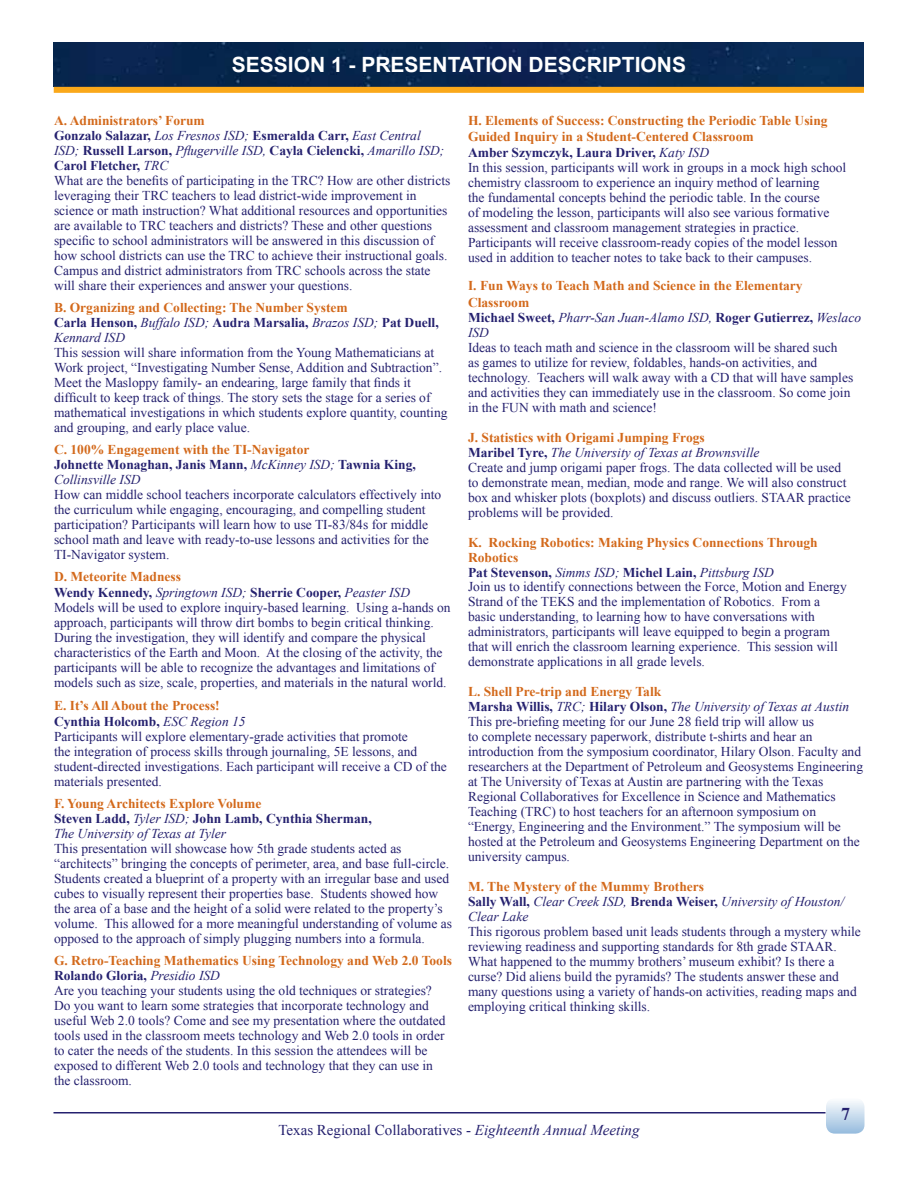
<style>
.page{position:relative;width:918px;height:1188px;background:#fff}
.page>*{position:absolute;margin:0;border:0;box-sizing:border-box;transform-origin:0 0}
.t1{font:700 21px "Arial";color:#fff}
.t2{font:700 18px "Times New Roman";color:#25216f}
.t3{font:15px "Times New Roman";color:#25216f}
.t4{font:13.5px/15px "Times New Roman";color:#25216f}
.t5{font:700 13.5px/15.5px "Times New Roman";color:#d3691b}
.t6{font:italic 13.5px/15px "Times New Roman";color:#25216f}
.t7{font:700 13.5px/15px "Times New Roman";color:#25216f}
.s1{font-weight:700;color:#d3691b}
.s2{font-weight:700}
.s3{font-style:italic}
.s4{color:#25216f}
.s5{font-weight:400;font-style:italic;color:#25216f}
.s6{color:#d3691b}
.s7{font-weight:400;font-style:italic}
.s8{font-weight:700;font-style:normal;color:#d3691b}
.s9{font-weight:700;font-style:normal}
</style>
<div class="page">
<div style="left:826px;top:1098px;width:39px;height:36px;background:linear-gradient(to bottom,#fbfcfd,#9abedf);border-radius:9px"></div>
<hr style="left:53px;top:1112px;width:773px;height:1px;background:#25216f">
<div style="left:54px;top:42px;width:810px;height:45px;background:#082651"></div>
<div style="left:54px;top:87px;width:810px;height:6px;background:#faa81a"></div>
<h1 class="t1" style="left:232px;top:51px;width:456px">SESSION 1 - PRESENTATION DESCRIPTIONS</h1>
<p class="t4" style="left:54px;top:112px;width:398px"><span class="s1">A. Administrators’ Forum<br></span><span class="s2">Gonzalo Salazar,</span> <span class="s3">Los Fresnos ISD;</span> <span class="s2">Esmeralda Carr,</span> <span class="s3">East Central<br>ISD;</span> <span class="s2">Russell Larson,</span> <span class="s3">Pflugerville ISD,</span> <span class="s2">Cayla Cielencki,</span> <span class="s3">Amarillo ISD; </span><span class="s2">Carol Fletcher,</span> <span class="s3">TRC<br></span>What are the benefits of participating in the TRC? How are other districts leveraging their TRC teachers to lead district-wide improvement in science or math instruction? What additional resources and opportunities are available to TRC teachers and districts? These and other questions specific to school administrators will be answered in this discussion of how school districts can use the TRC to achieve their instructional goals.<br>Campus and district administrators from TRC schools across the state will share their experiences and answer your questions.</p>
<p class="t5" style="left:54px;top:299px;width:386px;line-height:15px">B. Organizing and Collecting: The Number System<br><span class="s4">Carla Henson,</span> <span class="s5">Buffalo ISD;</span> <span class="s4">Audra Marsalia,</span> <span class="s5">Brazos ISD;</span> <span class="s4">Pat Duell,<br></span><span class="s5">Kennard ISD</span></p>
<p class="t4" style="left:54px;top:345px;width:395px">This session will share information from the Young Mathematicians at Work project, “Investigating Number Sense, Addition and Subtraction”.<br>Meet the Masloppy family- an endearing, large family that finds it difficult to keep track of things. The story sets the stage for a series of mathematical investigations in which students explore quantity, counting and grouping, and early place value.</p>
<p class="t7" style="left:54px;top:442px;width:363px"><span class="s6">C. 100% Engagement with the TI-Navigator<br></span>Johnette Monaghan, Janis Mann, <span class="s7">McKinney ISD;</span> Tawnia King,<br><span class="s7">Collinsville ISD</span></p>
<p class="t4" style="left:54px;top:487px;width:389px">How can middle school teachers incorporate calculators effectively into the curriculum while engaging, encouraging, and compelling student participation? Participants will learn how to use TI-83/84s for middle school math and leave with ready-to-use lessons and activities for the TI-Navigator system.</p>
<p class="t4" style="left:54px;top:569px;width:398px"><span class="s1">D. Meteorite Madness<br></span><span class="s2">Wendy Kennedy,</span> <span class="s3">Springtown ISD;</span> <span class="s2">Sherrie Cooper,</span> <span class="s3">Peaster ISD </span>Models will be used to explore inquiry-based learning. Using a-hands on approach, participants will throw dirt bombs to begin critical thinking.<br>During the investigation, they will identify and compare the physical characteristics of the Earth and Moon. At the closing of the activity, the participants will be able to recognize the advantages and limitations of models such as size, scale, properties, and materials in the natural world.</p>
<p class="t4" style="left:54px;top:697px;width:394px"><span class="s1">E. It’s All About the Process!<br></span><span class="s2">Cynthia Holcomb,</span> <span class="s3">ESC Region 15<br></span>Participants will explore elementary-grade activities that promote<br>the integration of process skills through journaling, 5E lessons, and student-directed investigations. Each participant will receive a CD of the materials presented.</p>
<p class="t6" style="left:54px;top:796px;width:319px"><span class="s8">F. Young Architects Explore Volume<br></span><span class="s9">Steven Ladd,</span> Tyler ISD; <span class="s9">John Lamb, Cynthia Sherman,<br></span>The University of Texas at Tyler</p>
<p class="t4" style="left:54px;top:841px;width:399px">This presentation will showcase how 5th grade students acted as “architects” bringing the concepts of perimeter, area, and base full-circle.<br>Students created a blueprint of a property with an irregular base and used cubes to visually represent their properties base. Students showed how the area of a base and the height of a solid were related to the property’s volume. This allowed for a more meaningful understanding of volume as opposed to the approach of simply plugging numbers into a formula.</p>
<p class="t4" style="left:54px;top:953px;width:400px"><span class="s1">G. Retro-Teaching Mathematics Using Technology and Web 2.0 Tools </span><span class="s2">Rolando Gloria,</span> <span class="s3">Presidio ISD<br></span>Are you teaching your students using the old techniques or strategies?<br>Do you want to learn some strategies that incorporate technology and useful Web 2.0 tools? Come and see my presentation where the outdated tools used in the classroom meets technology and Web 2.0 tools in order to cater the needs of the students. In this session the attendees will be exposed to different Web 2.0 tools and technology that they can use in the classroom.</p>
<p class="t4" style="left:468px;top:112px;width:380px"><span class="s1">H. Elements of Success: Constructing the Periodic Table Using Guided Inquiry in a Student-Centered Classroom<br></span><span class="s2">Amber Szymczyk, Laura Driver,</span> <span class="s3">Katy ISD<br></span>In this session, participants will work in groups in a mock high school chemistry classroom to experience an inquiry method of learning<br>the fundamental concepts behind the periodic table. In the course<br>of modeling the lesson, participants will also see various formative assessment and classroom management strategies in practice.<br>Participants will receive classroom-ready copies of the model lesson used in addition to teacher notes to take back to their campuses.</p>
<p class="t5" style="left:468px;top:278px;width:395px">I. Fun Ways to Teach Math and Science in the Elementary Classroom<br><span class="s4">Michael Sweet,</span> <span class="s5">Pharr-San Juan-Alamo ISD,</span> <span class="s4">Roger Gutierrez,</span> <span class="s5">Weslaco ISD</span></p>
<p class="t4" style="left:468px;top:339px;width:387px">Ideas to teach math and science in the classroom will be shared such<br>as games to utilize for review, foldables, hands-on activities, and technology. Teachers will walk away with a CD that will have samples and activities they can immediately use in the classroom. So come join in the FUN with math and science!</p>
<p class="t4" style="left:468px;top:429px;width:384px"><span class="s1">J. Statistics with Origami Jumping Frogs<br></span><span class="s2">Maribel Tyre,</span> <span class="s3">The University of Texas at Brownsville<br></span>Create and jump origami paper frogs. The data collected will be used to demonstrate mean, median, mode and range. We will also construct box and whisker plots (boxplots) and discuss outliers. STAAR practice problems will be provided.</p>
<p class="t4" style="left:468px;top:534px;width:380px"><span class="s1">K. Rocking Robotics: Making Physics Connections Through Robotics<br></span><span class="s2">Pat Stevenson,</span> <span class="s3">Simms ISD;</span> <span class="s2">Michel Lain,</span> <span class="s3">Pittsburg ISD<br></span>Join us to identify connections between the Force, Motion and Energy Strand of the TEKS and the implementation of Robotics. From a basic understanding, to learning how to have conversations with administrators, participants will leave equipped to begin a program that will enrich the classroom learning experience. This session will demonstrate applications in all grade levels.</p>
<p class="t4" style="left:468px;top:684px;width:397px"><span class="s1">L. Shell Pre-trip and Energy Talk<br></span><span class="s2">Marsha Willis,</span> <span class="s3">TRC;</span> <span class="s2">Hilary Olson,</span> <span class="s3">The University of Texas at Austin </span>This pre-briefing meeting for our June 28 field trip will allow us<br>to complete necessary paperwork, distribute t-shirts and hear an introduction from the symposium coordinator, Hilary Olson. Faculty and researchers at the Department of Petroleum and Geosystems Engineering at The University of Texas at Austin are partnering with the Texas Regional Collaboratives for Excellence in Science and Mathematics Teaching (TRC) to host teachers for an afternoon symposium on “Energy, Engineering and the Environment.” The symposium will be hosted at the Petroleum and Geosystems Engineering Department on the university campus.</p>
<p class="t6" style="left:468px;top:879px;width:378px"><span class="s8">M. The Mystery of the Mummy Brothers<br></span><span class="s9">Sally Wall,</span> Clear Creek ISD, <span class="s9">Brenda Weiser,</span> University of Houston/<br>Clear Lake</p>
<p class="t4" style="left:468px;top:924px;width:394px">This rigorous problem based unit leads students through a mystery while reviewing readiness and supporting standards for 8th grade STAAR.<br>What happened to the mummy brothers’ museum exhibit? Is there a curse? Did aliens build the pyramids? The students answer these and many questions using a variety of hands-on activities, reading maps and employing critical thinking skills.</p>
<h2 class="t2" style="left:841px;top:1101px;width:10px">7</h2>
<p class="t3" style="left:278px;top:1120px;width:363px">Texas Regional Collaboratives - <span class="s3">Eighteenth Annual Meeting</span></p>
</div>
